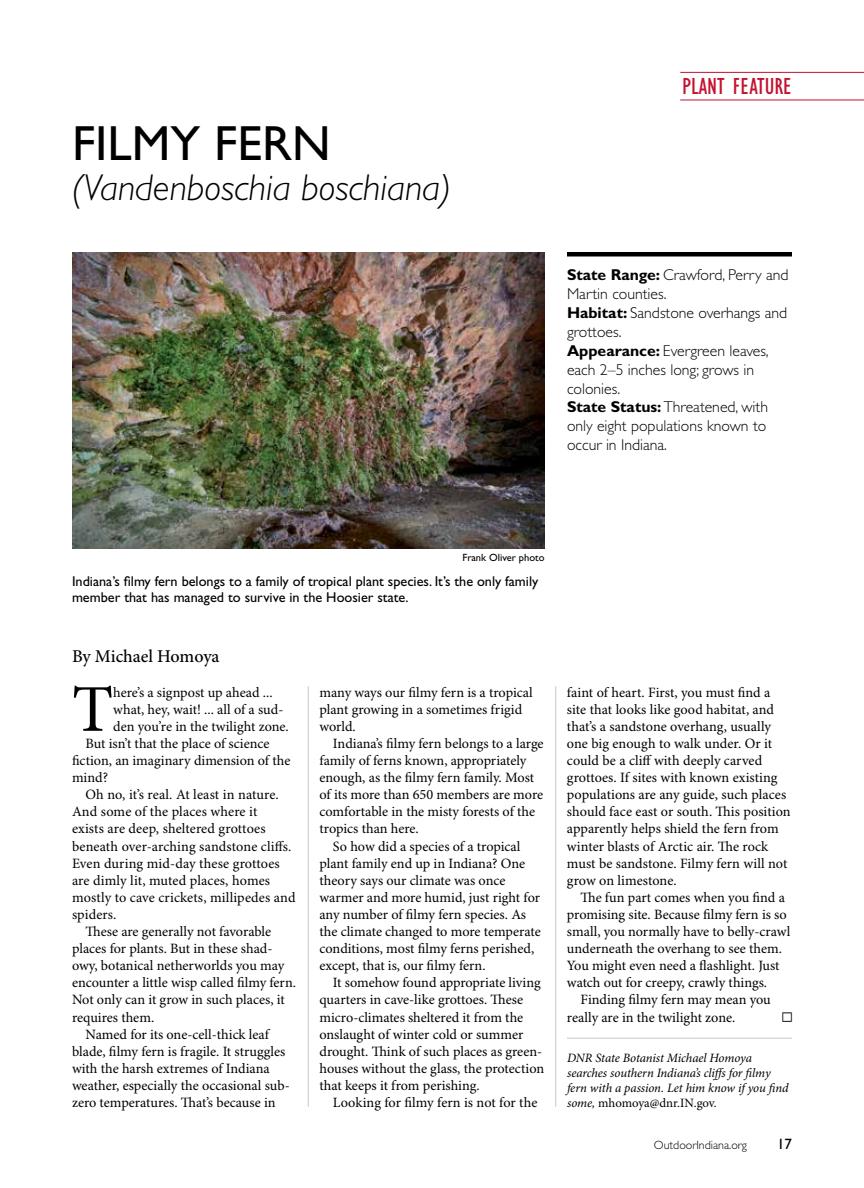
<style>
.page{position:relative;width:864px;height:1188px;background:#fff}
.page>*{position:absolute;margin:0;border:0;box-sizing:border-box;transform-origin:0 0}
.t1{font:66.9px "Minion Pro";color:#000}
.t2{font:49.5px "Gill Sans Std";color:#000}
.t3{font:italic 300 37.5px "Gill Sans Std";color:#000}
.t4{font:condensed 24px "Gill Sans Std";color:#c41230}
.t5{font:500 18px "Minion Pro";letter-spacing:-.005em;color:#000}
.t6{font:300 15.75px/18.9px "Gill Sans Std";color:#000}
.t7{font:15px "Gill Sans Std";color:#000}
.t8{font:14.25px/17.1px "Minion Pro";color:#000}
.t9{font:14.25px/16.5px "Gill Sans Std";color:#000}
.t10{font:italic 12.75px/15px "Minion Pro";letter-spacing:-.01em;color:#000}
.t11{font:300 12px "Gill Sans Std";color:#000}
.t12{font:10.5px "Gill Sans Std";color:#000}
.s1{font-weight:700}
.s2{font-style:normal}
</style>
<div class="page">
<hr style="left:680px;top:100px;width:184px;height:1px;background:#c41230">
<hr style="left:680px;top:72px;width:184px;height:1px;background:#c41230">
<hr style="left:555px;top:686px;width:1px;height:421px;background:#c7c9c8">
<hr style="left:567px;top:252px;width:225px;height:4px;background:#000">
<hr style="left:567px;top:1038px;width:225px;height:1px;background:#c7c9c8">
<hr style="left:308px;top:686px;width:1px;height:421px;background:#c7c9c8">
<img style="left:72px;top:252px;width:472px;height:297px">
<h2 class="t2" style="left:72px;top:115px;width:260px">FILMY FERN</h2>
<h3 class="t3" style="left:72px;top:167px;width:381px">(Vandenboschia boschiana)</h3>
<h3 class="t4" style="left:682px;top:74px;width:111px">PLANT FEATURE</h3>
<p class="t6" style="left:567px;top:266px;width:223px"><span class="s1">State Range:</span> Crawford, Perry and<br>Martin counties.<br><span class="s1">Habitat:</span> Sandstone overhangs and grottoes.<br><span class="s1">Appearance:</span> Evergreen leaves, each 2–5 inches long; grows in colonies.<br><span class="s1">State Status:</span> Threatened, with only eight populations known to occur in Indiana.</p>
<p class="t12" style="left:462px;top:551px;width:84px">Frank Oliver photo</p>
<p class="t9" style="left:72px;top:573px;width:468px">Indiana’s filmy fern belongs to a family of tropical plant species. It’s the only family member that has managed to survive in the Hoosier state.</p>
<p class="t5" style="left:72px;top:646px;width:149px">By Michael Homoya</p>
<h1 class="t1" style="left:72px;top:669px;width:43px">T</h1>
<p class="t8" style="left:113px;top:684px;width:161px">here’s a signpost up ahead ...</p>
<p class="t8" style="left:113px;top:701px;width:172px">what, hey, wait! ... all of a sud-</p>
<p class="t8" style="left:113px;top:718px;width:177px">den you’re in the twilight zone.</p>
<p class="t8" style="left:85px;top:735px;width:186px">But isn’t that the place of science</p>
<p class="t8" style="left:72px;top:752px;width:220px">fiction, an imaginary dimension of the</p>
<p class="t8" style="left:72px;top:770px;width:38px">mind?</p>
<p class="t8" style="left:85px;top:787px;width:195px">Oh no, it’s real. At least in nature.</p>
<p class="t8" style="left:72px;top:804px;width:187px">And some of the places where it</p>
<p class="t8" style="left:72px;top:821px;width:195px">exists are deep, sheltered grottoes</p>
<p class="t8" style="left:72px;top:838px;width:221px">beneath over-arching sandstone cliffs.</p>
<p class="t8" style="left:72px;top:855px;width:209px">Even during mid-day these grottoes</p>
<p class="t8" style="left:72px;top:872px;width:200px">are dimly lit, muted places, homes</p>
<p class="t8" style="left:72px;top:889px;width:225px">mostly to cave crickets, millipedes and</p>
<p class="t8" style="left:72px;top:906px;width:46px">spiders.</p>
<p class="t8" style="left:85px;top:923px;width:187px">These are generally not favorable</p>
<p class="t8" style="left:72px;top:941px;width:202px">places for plants. But in these shad-</p>
<p class="t8" style="left:72px;top:958px;width:214px">owy, botanical netherworlds you may</p>
<p class="t8" style="left:72px;top:975px;width:226px">encounter a little wisp called filmy fern.</p>
<p class="t8" style="left:72px;top:992px;width:214px">Not only can it grow in such places, it</p>
<p class="t8" style="left:72px;top:1009px;width:84px">requires them.</p>
<p class="t8" style="left:85px;top:1026px;width:185px">Named for its one-cell-thick leaf</p>
<p class="t8" style="left:72px;top:1043px;width:215px">blade, filmy fern is fragile. It struggles</p>
<p class="t8" style="left:72px;top:1060px;width:199px">with the harsh extremes of Indiana</p>
<p class="t8" style="left:72px;top:1077px;width:219px">weather, especially the occasional sub-</p>
<p class="t8" style="left:72px;top:1094px;width:205px">zero temperatures. That’s because in</p>
<p class="t8" style="left:319px;top:684px;width:215px">many ways our filmy fern is a tropical plant growing in a sometimes frigid world.</p>
<p class="t8" style="left:333px;top:735px;width:212px">Indiana’s filmy fern belongs to a large</p>
<p class="t8" style="left:319px;top:752px;width:208px">family of ferns known, appropriately</p>
<p class="t8" style="left:319px;top:770px;width:216px">enough, as the filmy fern family. Most</p>
<p class="t8" style="left:319px;top:787px;width:225px">of its more than 650 members are more</p>
<p class="t8" style="left:319px;top:804px;width:217px">comfortable in the misty forests of the</p>
<p class="t8" style="left:319px;top:821px;width:101px">tropics than here.</p>
<p class="t8" style="left:333px;top:838px;width:189px">So how did a species of a tropical</p>
<p class="t8" style="left:319px;top:855px;width:207px">plant family end up in Indiana? One</p>
<p class="t8" style="left:319px;top:872px;width:188px">theory says our climate was once</p>
<p class="t8" style="left:319px;top:889px;width:222px">warmer and more humid, just right for</p>
<p class="t8" style="left:319px;top:906px;width:208px">any number of filmy fern species. As</p>
<p class="t8" style="left:319px;top:923px;width:223px">the climate changed to more temperate</p>
<p class="t8" style="left:319px;top:941px;width:216px">conditions, most filmy ferns perished,</p>
<p class="t8" style="left:319px;top:958px;width:168px">except, that is, our filmy fern.</p>
<p class="t8" style="left:333px;top:975px;width:209px">It somehow found appropriate living</p>
<p class="t8" style="left:319px;top:992px;width:205px">quarters in cave-like grottoes. These</p>
<p class="t8" style="left:319px;top:1009px;width:205px">micro-climates sheltered it from the</p>
<p class="t8" style="left:319px;top:1026px;width:205px">onslaught of winter cold or summer</p>
<p class="t8" style="left:319px;top:1043px;width:224px">drought. Think of such places as green-</p>
<p class="t8" style="left:319px;top:1060px;width:226px">houses without the glass, the protection</p>
<p class="t8" style="left:319px;top:1077px;width:162px">that keeps it from perishing.</p>
<p class="t8" style="left:333px;top:1094px;width:206px">Looking for filmy fern is not for the</p>
<p class="t8" style="left:567px;top:684px;width:225px">faint of heart. First, you must find a site that looks like good habitat, and that’s a sandstone overhang, usually one big enough to walk under. Or it could be a cliff with deeply carved grottoes. If sites with known existing populations are any guide, such places should face east or south. This position apparently helps shield the fern from winter blasts of Arctic air. The rock must be sandstone. Filmy fern will not grow on limestone.</p>
<p class="t8" style="left:567px;top:889px;width:225px;text-indent:13px">The fun part comes when you find a promising site. Because filmy fern is so small, you normally have to belly-crawl underneath the overhang to see them.<br>You might even need a flashlight. Just watch out for creepy, crawly things.</p>
<p class="t8" style="left:567px;top:992px;width:205px;text-indent:13px">Finding filmy fern may mean you really are in the twilight zone.</p>
<p class="t10" style="left:567px;top:1051px;width:223px">DNR State Botanist Michael Homoya searches southern Indiana’s cliffs for filmy fern with a passion. Let him know if you find some, <span class="s2">mhomoya@dnr.IN.gov.</span></p>
<p class="t11" style="left:654px;top:1138px;width:95px">OutdoorIndiana.org</p>
<p class="t7" style="left:777px;top:1135px;width:16px">17</p>
</div>
